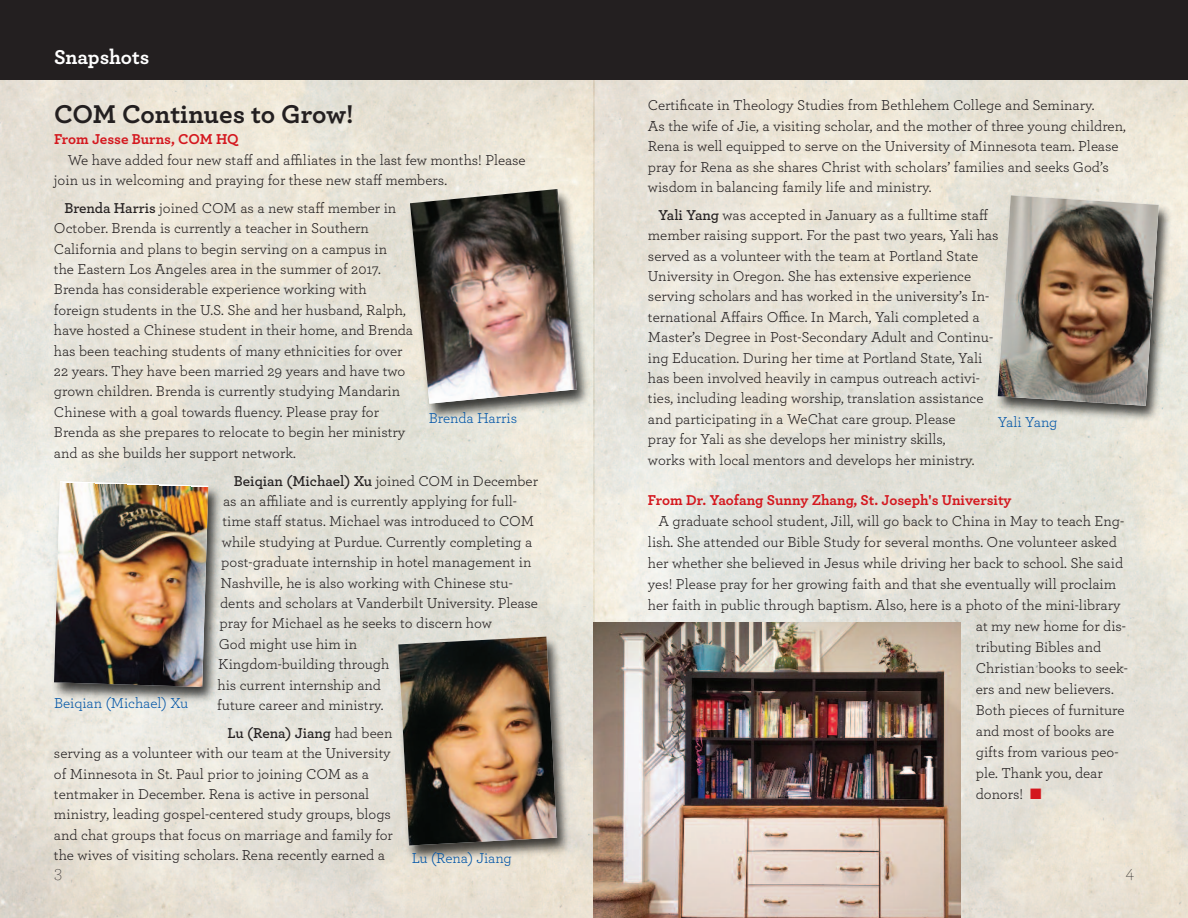
<style>
.page{position:relative;width:1188px;height:918px;background:#fff}
.page>*{position:absolute;margin:0;border:0;box-sizing:border-box;transform-origin:0 0}
.t1{font:700 27px "Archer";color:#231f20}
.t2{font:700 21px "Archer";letter-spacing:-.005em;color:#fff}
.t3{font:200 18px "Archer";color:#231f20}
.t4{font:15px/20.4px "Archer";color:#231f20}
.t5{font:700 15px "Archer";letter-spacing:-.005em;color:#d4171e}
.t6{font:15px "Archer";letter-spacing:-.005em;color:#0155a7}
.s1{font-weight:600}
.s2{color:#d4171e}
</style>
<div class="page">
<img style="left:0;top:79px;width:594px;height:839px">
<img style="left:594px;top:79px;width:594px;height:839px">
<div style="left:0;top:0;width:1188px;height:79px;background:#231f20"></div>
<img style="left:391px;top:629px;width:186px;height:237px">
<img style="left:398px;top:637px;width:159px;height:209px">
<img style="left:47px;top:474px;width:181px;height:233px">
<img style="left:54px;top:482px;width:154px;height:205px">
<img style="left:402px;top:181px;width:195px;height:244px">
<img style="left:410px;top:189px;width:167px;height:215px">
<img style="left:990px;top:188px;width:189px;height:238px">
<img style="left:998px;top:195px;width:161px;height:211px">
<img style="left:594px;top:622px;width:367px;height:296px">
<h2 class="t2" style="left:54px;top:51px;width:97px">Snapshots</h2>
<h1 class="t1" style="left:54px;top:105px;width:301px">COM Continues to Grow!</h1>
<p class="t5" style="left:54px;top:134px;width:186px">From Jesse Burns, COM HQ</p>
<p class="t4" style="left:54px;top:151px;width:473px;text-indent:14px">we have added four new staff and affiliates in the last few months! Please join us in welcoming and praying for these new staff members.</p>
<p class="t4" style="left:54px;top:199px;width:361px;text-indent:10px"><span class="s1">Brenda Harris</span> joined COM as a new staff member in October. Brenda is currently a teacher in Southern California and plans to begin serving on a campus in<br>the Eastern Los Angeles area in the summer of 2017.<br>Brenda has considerable experience working with foreign students in the U.S. She and her husband, ralph, have hosted a Chinese student in their home, and Brenda has been teaching students of many ethnicities for over 22 years. they have been married 29 years and have two grown children. Brenda is currently studying Mandarin Chinese with a goal towards fluency. Please pray for Brenda as she prepares to relocate to begin her ministry and as she builds her support network.</p>
<p class="t4" style="left:234px;top:472px;width:306px"><span class="s1">Beiqian (Michael) Xu</span> joined COM in december</p>
<p class="t4" style="left:223px;top:492px;width:295px">as an affiliate and is currently applying for full-</p>
<p class="t4" style="left:223px;top:513px;width:313px">time staff status. Michael was introduced to COM</p>
<p class="t4" style="left:222px;top:533px;width:312px">while studying at Purdue. Currently completing a</p>
<p class="t4" style="left:221px;top:553px;width:312px">post-graduate internship in hotel management in</p>
<p class="t4" style="left:221px;top:574px;width:294px">Nashville, he is also working with Chinese stu-</p>
<p class="t4" style="left:220px;top:594px;width:320px">dents and scholars at Vanderbilt University. Please</p>
<p class="t4" style="left:219px;top:615px;width:274px">pray for Michael as he seeks to discern how</p>
<p class="t4" style="left:219px;top:635px;width:140px">god might use him in</p>
<p class="t4" style="left:218px;top:655px;width:173px">Kingdom-building through</p>
<p class="t4" style="left:218px;top:676px;width:165px">his current internship and</p>
<p class="t4" style="left:217px;top:696px;width:168px">future career and ministry.</p>
<p class="t4" style="left:54px;top:724px;width:340px;text-indent:174px"><span class="s1">Lu (Rena) Jiang</span> had been serving as a volunteer with our team at the University of Minnesota in St. Paul prior to joining COM as a tentmaker in december. rena is active in personal ministry, leading gospel-centered study groups, blogs and chat groups that focus on marriage and family for the wives of visiting scholars. rena recently earned a</p>
<p class="t4" style="left:648px;top:97px;width:479px">Certificate in theology Studies from Bethlehem College and Seminary.<br>As the wife of Jie, a visiting scholar, and the mother of three young children, rena is well equipped to serve on the University of Minnesota team. Please pray for rena as she shares Christ with scholars’ families and seeks god’s wisdom in balancing family life and ministry.</p>
<p class="t4" style="left:648px;top:206px;width:352px;text-indent:10px"><span class="s1">Yali Yang</span> was accepted in January as a fulltime staff member raising support. For the past two years, Yali has served as a volunteer with the team at Portland State University in Oregon. She has extensive experience serving scholars and has worked in the university’s in&shy;ternational Affairs Office. in March, Yali completed a Master’s degree in Post-Secondary Adult and Continu&shy;ing Education. during her time at Portland State, Yali has been involved heavily in campus outreach activi&shy;ties, including leading worship, translation assistance and participating in a weChat care group. Please<br>pray for Yali as she develops her ministry skills,<br>works with local mentors and develops her ministry.</p>
<p class="t5" style="left:648px;top:496px;width:365px">From Dr. Yaofang Sunny Zhang, St. Joseph's University</p>
<p class="t4" style="left:658px;top:513px;width:467px">A graduate school student, Jill, will go back to China in May to teach Eng-</p>
<p class="t4" style="left:648px;top:534px;width:470px">lish. She attended our Bible Study for several months. One volunteer asked</p>
<p class="t4" style="left:648px;top:555px;width:477px">her whether she believed in Jesus while driving her back to school. She said</p>
<p class="t4" style="left:648px;top:576px;width:470px">yes! Please pray for her growing faith and that she eventually will proclaim</p>
<p class="t4" style="left:648px;top:597px;width:474px">her faith in public through baptism. Also, here is a photo of the mini-library</p>
<p class="t4" style="left:976px;top:618px;width:152px">at my new home for dis-</p>
<p class="t4" style="left:976px;top:639px;width:127px">tributing Bibles and</p>
<p class="t4" style="left:976px;top:660px;width:154px">Christian books to seek-</p>
<p class="t4" style="left:976px;top:681px;width:140px">ers and new believers.</p>
<p class="t4" style="left:976px;top:702px;width:150px">Both pieces of furniture</p>
<p class="t4" style="left:976px;top:723px;width:140px">and most of books are</p>
<p class="t4" style="left:976px;top:744px;width:144px">gifts from various peo-</p>
<p class="t4" style="left:976px;top:765px;width:128px">ple. thank you, dear</p>
<p class="t4" style="left:976px;top:786px;width:67px">donors! <span class="s2">■</span></p>
<p class="t6" style="left:429px;top:413px;width:90px">Brenda Harris</p>
<p class="t6" style="left:998px;top:418px;width:61px">Yali Yang</p>
<p class="t6" style="left:54px;top:698px;width:136px">Beiqian (Michael) Xu</p>
<p class="t6" style="left:412px;top:853px;width:102px">Lu (rena) Jiang</p>
<p class="t3" style="left:54px;top:867px;width:10px">3</p>
<p class="t3" style="left:1126px;top:867px;width:10px">4</p>
</div>
